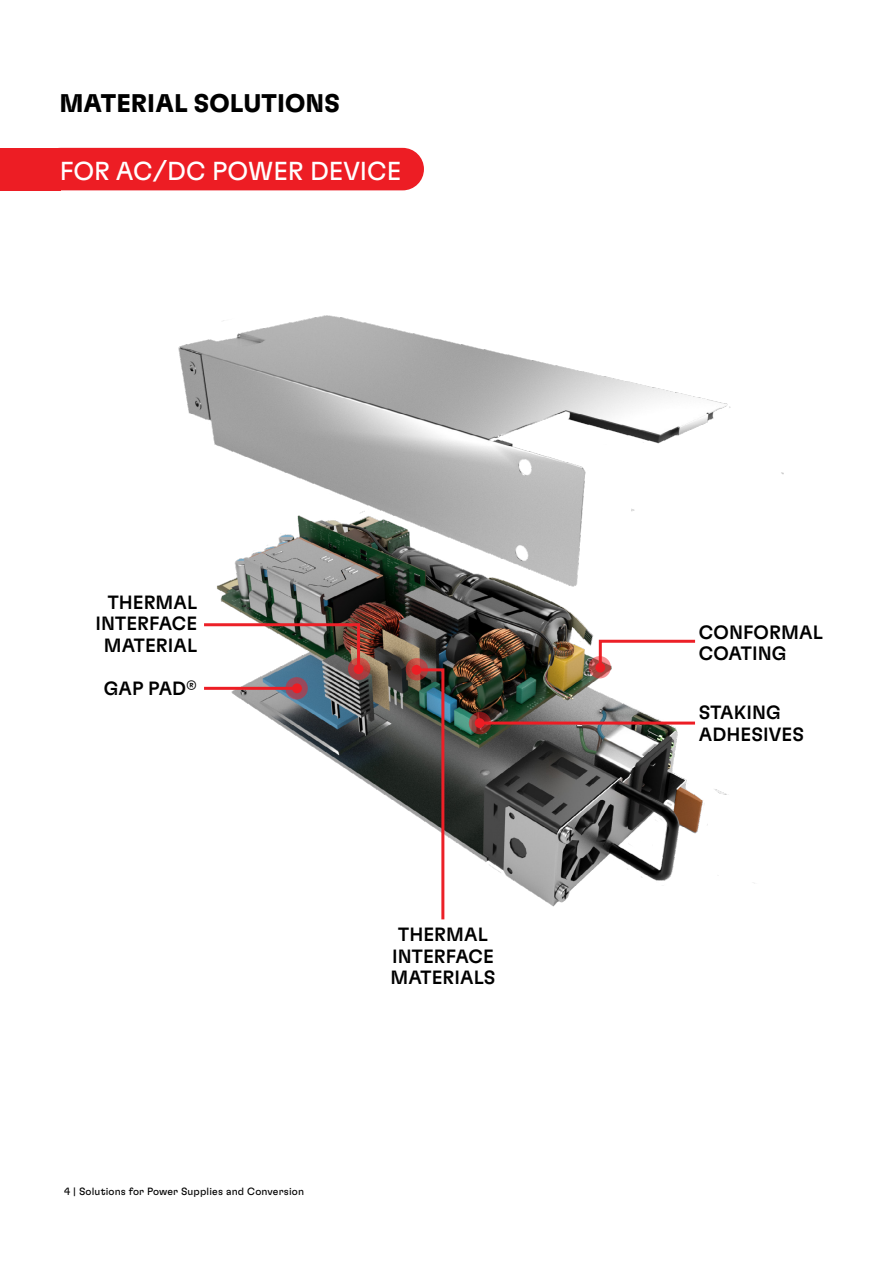
<style>
.page{position:relative;width:893px;height:1263px;background:#fff}
.page>*{position:absolute;margin:0;border:0;box-sizing:border-box;transform-origin:0 0}
.t1{font:25.95px "Henkel GT Flexa";color:#fff}
.t2{font:700 25.5px "Henkel GT Flexa";letter-spacing:.005em;color:#000}
.t3{font:500 19.35px/21.6px "Henkel GT Flexa";letter-spacing:.005em;color:#000}
.t4{font:500 19.2px/21.6px "Henkel GT Flexa";letter-spacing:.005em;color:#000}
.t5{font:10.5px "Henkel GT Flexa";letter-spacing:.015em;color:#000}
</style>
<div class="page">
<img style="left:178px;top:315px;width:606px;height:592px">
<hr style="left:204px;top:687px;width:93px;height:3px;background:#ed1d24">
<svg style="left:285px;top:677px;width:23px;height:22px"></svg>
<hr style="left:480px;top:721px;width:215px;height:3px;background:#ed1d24">
<svg style="left:469px;top:712px;width:22px;height:22px"></svg>
<div style="left:39px;top:148px;width:385px;height:42px;background:#ed1d24;border-radius:21px"></div>
<div style="left:0;top:148px;width:60px;height:42px;background:#ed1d24"></div>
<svg style="left:413px;top:667px;width:33px;height:253px"></svg>
<svg style="left:406px;top:658px;width:22px;height:22px"></svg>
<img style="left:201px;top:622px;width:161px;height:50px">
<svg style="left:348px;top:658px;width:22px;height:22px"></svg>
<svg style="left:597px;top:638px;width:101px;height:33px"></svg>
<svg style="left:589px;top:656px;width:22px;height:22px"></svg>
<h2 class="t2" style="left:59px;top:87px;width:282px">MATERIAL SOLUTIONS</h2>
<h1 class="t1" style="left:60px;top:154px;width:343px">FOR AC/DC POWER DEVICE</h1>
<p class="t4" style="left:95px;top:591px;width:103px;text-align:right">THERMAL<br>INTERFACE<br>MATERIAL</p>
<p class="t4" style="left:104px;top:677px;width:94px">GAP PAD<sup>®</sup></p>
<p class="t5" style="left:64px;top:1185px;width:241px">4 | Solutions for Power Supplies and Conversion</p>
<p class="t4" style="left:390px;top:923px;width:107px;text-align:center">THERMAL<br>INTERFACE<br>MATERIALS</p>
<p class="t3" style="left:699px;top:620px;width:126px">CONFORMAL<br>COATING</p>
<p class="t4" style="left:699px;top:701px;width:107px">STAKING<br>ADHESIVES</p>
</div>
